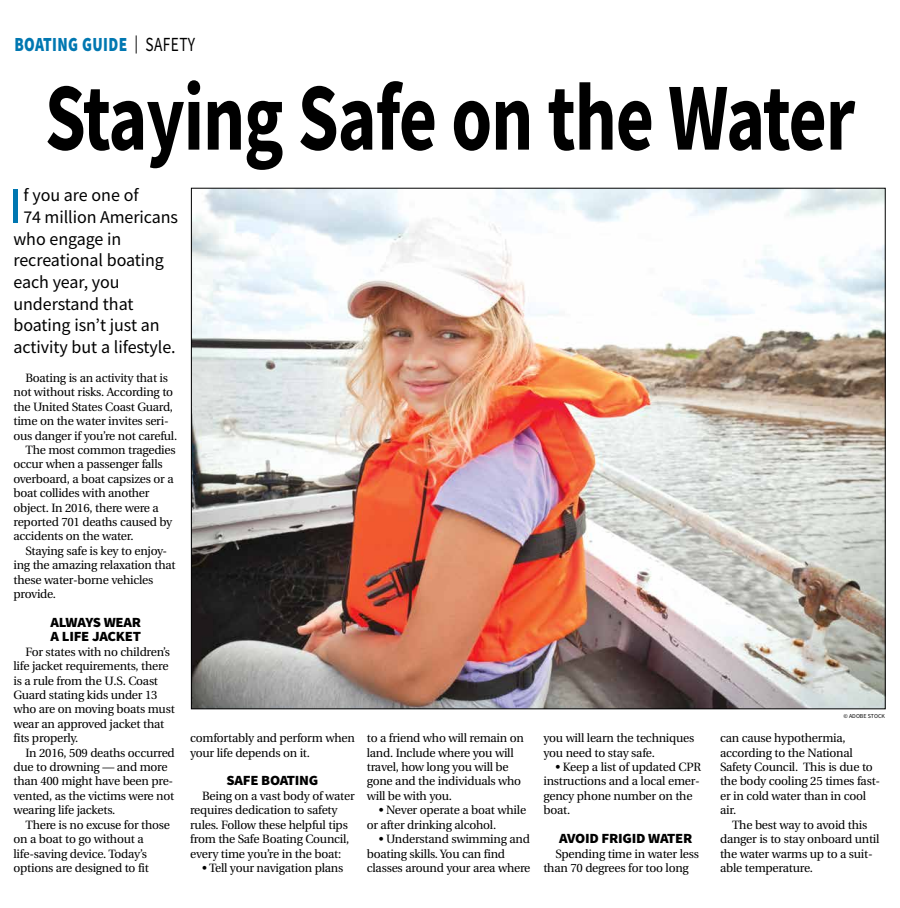
<style>
.page{position:relative;width:900px;height:908px;background:#fff}
.page>*{position:absolute;margin:0;border:0;box-sizing:border-box;transform-origin:0 0}
.t1{font:700 96px "Source Sans Pro";letter-spacing:-.015em;color:#000;scale:.77 1}
.t2{font:50.9px "Source Sans Pro";color:#0077b1;scale:1.1 1}
.t3{font:900 20px "Source Sans Pro";letter-spacing:.025em;color:#0077b1;scale:.77 1}
.t4{font:18px "Source Sans Pro";letter-spacing:-.005em;color:#000}
.t5{font:900 14px/14.4px "Source Sans Pro";letter-spacing:-.02em;color:#000;scale:1.05 1}
.t6{font:12px/14.4px "Utopia";letter-spacing:-.02em;color:#000}
.t7{font:6px "Source Sans Pro";color:#000}
.s1{font-weight:400;font-size:18px;color:#000}
.s2{font-weight:400;color:#000}
</style>
<div class="page">
<img style="left:193px;top:190px;width:691px;height:516px">
<h3 class="t3" style="left:14px;top:31px;width:236px">BOATING GUIDE <span class="s1">|</span> <span class="s2">SAFETY</span></h3>
<h1 class="t1" style="left:45px;top:53px;width:1054px">Staying Safe on the Water</h1>
<h2 class="t2" style="left:8px;top:174px;width:15px">I</h2>
<h3 class="t4" style="left:23px;top:184px;width:117px">f you are one of</h3>
<h3 class="t4" style="left:23px;top:205px;width:156px">74 million Americans</h3>
<h3 class="t4" style="left:13px;top:227px;width:109px">who engage in</h3>
<h3 class="t4" style="left:13px;top:249px;width:152px">recreational boating</h3>
<h3 class="t4" style="left:13px;top:270px;width:108px">each year, you</h3>
<h3 class="t4" style="left:13px;top:292px;width:122px">understand that</h3>
<h3 class="t4" style="left:13px;top:313px;width:148px">boating isn’t just an</h3>
<h3 class="t4" style="left:13px;top:335px;width:164px">activity but a lifestyle.</h3>
<p class="t6" style="left:26px;top:371px;width:144px">Boating is an activity that is</p>
<p class="t6" style="left:14px;top:385px;width:161px">not without risks. According to</p>
<p class="t6" style="left:14px;top:399px;width:161px">the United States Coast Guard,</p>
<p class="t6" style="left:14px;top:414px;width:157px">time on the water invites seri-</p>
<p class="t6" style="left:14px;top:428px;width:165px">ous danger if you’re not careful.</p>
<p class="t6" style="left:26px;top:443px;width:152px">The most common tragedies</p>
<p class="t6" style="left:14px;top:457px;width:151px">occur when a passenger falls</p>
<p class="t6" style="left:14px;top:471px;width:162px">overboard, a boat capsizes or a</p>
<p class="t6" style="left:14px;top:486px;width:138px">boat collides with another</p>
<p class="t6" style="left:14px;top:500px;width:147px">object. In 2016, there were a</p>
<p class="t6" style="left:14px;top:515px;width:160px">reported 701 deaths caused by</p>
<p class="t6" style="left:14px;top:529px;width:122px">accidents on the water.</p>
<p class="t6" style="left:26px;top:543px;width:143px">Staying safe is key to enjoy-</p>
<p class="t6" style="left:14px;top:558px;width:164px">ing the amazing relaxation that</p>
<p class="t6" style="left:14px;top:572px;width:141px">these water-borne vehicles</p>
<p class="t6" style="left:14px;top:587px;width:44px">provide.</p>
<p class="t5" style="left:51px;top:614px;width:88px">ALWAYS WEAR<br>A LIFE JACKET</p>
<p class="t6" style="left:14px;top:644px;width:163px;text-indent:12px">For states with no children’s life jacket requirements, there is a rule from the U.S. Coast<br>Guard stating kids under 13 who are on moving boats must wear an approved jacket that fits properly.</p>
<p class="t6" style="left:14px;top:745px;width:163px;text-indent:12px">In 2016, 509 deaths occurred due to drowning — and more than 400 might have been pre&shy;vented, as the victims were not wearing life jackets.</p>
<p class="t6" style="left:14px;top:817px;width:158px;text-indent:12px">There is no excuse for those on a boat to go without a life-saving device. Today’s options are designed to fit</p>
<p class="t6" style="left:190px;top:731px;width:166px">comfortably and perform when your life depends on it.</p>
<p class="t5" style="left:227px;top:773px;width:89px">SAFE BOATING</p>
<p class="t6" style="left:190px;top:788px;width:166px;text-indent:12px">Being on a vast body of water requires dedication to safety rules. Follow these helpful tips from the Safe Boating Council, every time you’re in the boat:</p>
<p class="t6" style="left:202px;top:860px;width:143px">• Tell your navigation plans</p>
<p class="t6" style="left:367px;top:731px;width:159px">to a friend who will remain on land. Include where you will travel, how long you will be gone and the individuals who will be with you.</p>
<p class="t6" style="left:367px;top:803px;width:161px;text-indent:12px">• Never operate a boat while or after drinking alcohol.</p>
<p class="t6" style="left:367px;top:831px;width:165px;text-indent:12px">• Understand swimming and boating skills. You can find classes around your area where</p>
<p class="t6" style="left:543px;top:731px;width:152px">you will learn the techniques you need to stay safe.</p>
<p class="t6" style="left:543px;top:759px;width:159px;text-indent:12px">• Keep a list of updated CPR instructions and a local emer&shy;gency phone number on the boat.</p>
<p class="t5" style="left:559px;top:830px;width:128px">AVOID FRIGID WATER</p>
<p class="t6" style="left:543px;top:846px;width:157px;text-indent:12px">Spending time in water less than 70 degrees for too long</p>
<p class="t7" style="left:843px;top:712px;width:43px">© ADOBE STOCK</p>
<p class="t6" style="left:720px;top:731px;width:162px">can cause hypothermia, according to the National<br>Safety Council. This is due to the body cooling 25 times fast&shy;er in cold water than in cool air.</p>
<p class="t6" style="left:720px;top:817px;width:161px;text-indent:12px">The best way to avoid this danger is to stay onboard until the water warms up to a suit&shy;able temperature.</p>
</div>
